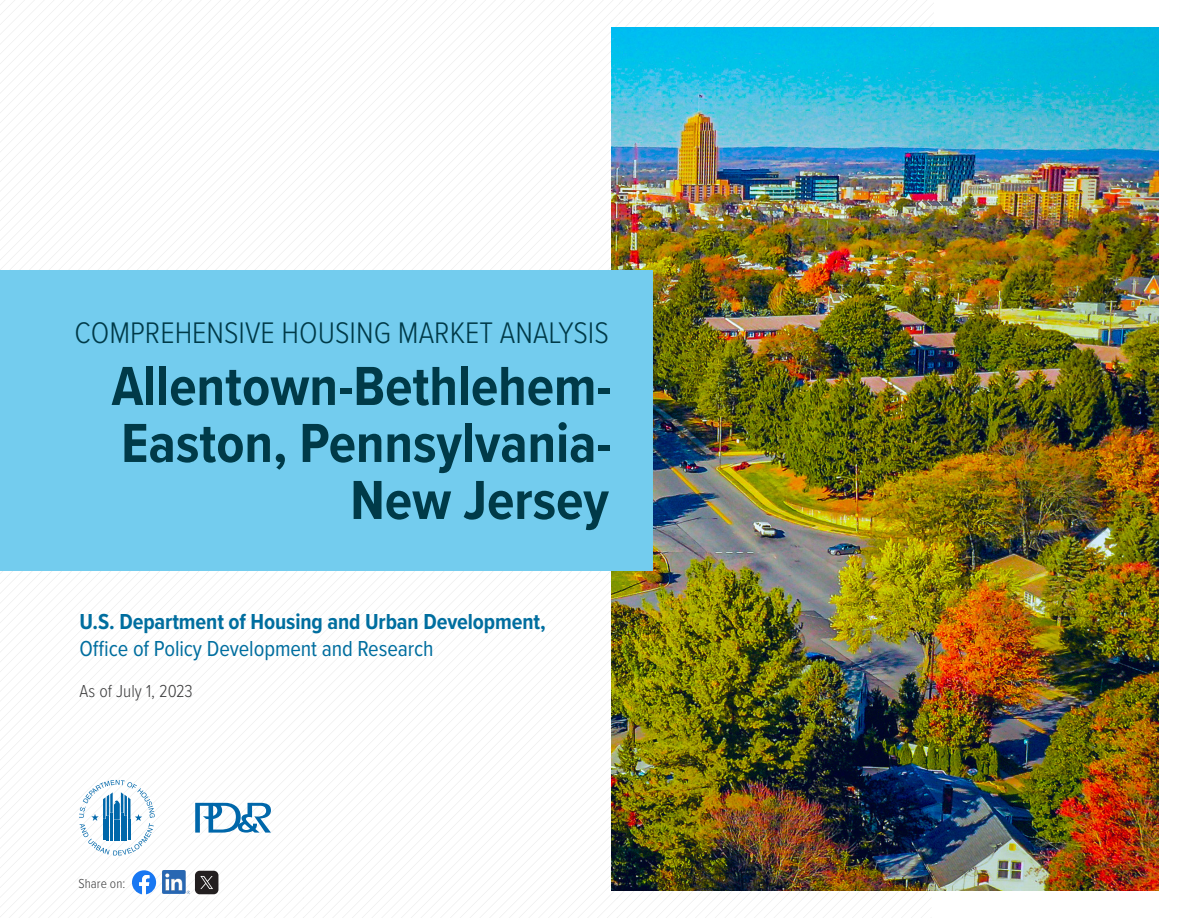
<style>
.page{position:relative;width:1188px;height:918px;background:#fff}
.page>*{position:absolute;margin:0;border:0;box-sizing:border-box;transform-origin:0 0}
.t1{font:700 57px/57px "Proxima Nova Cond";color:#003a48;text-align:right}
.t2{font:300 30.9px "Proxima Nova Cond";color:#003a48}
.t3{font:700 22.5px/27px "Proxima Nova Cond";letter-spacing:-.005em;color:#006e9f}
.t4{font:300 18px "Proxima Nova Cond";letter-spacing:.005em;color:#3e3e3f}
.t5{font:300 13.5px "Proxima Nova Cond";letter-spacing:.005em;color:#3e3e3f}
.s1{font-weight:400}
</style>
<div class="page">
<img style="left:934px;top:27px;width:225px;height:864px">
<img style="left:0;top:0;width:934px;height:918px">
<h1 class="t2" style="left:74px;top:310px;width:536px">COMPREHENSIVE HOUSING MARKET ANALYSIS</h1>
<h1 class="t1" style="left:112px;top:356px;width:502px">Allentown-Bethlehem-<br>Easton, Pennsylvania-<br>New Jersey</h1>
<p class="t3" style="left:80px;top:607px;width:468px">U.S. Department of Housing and Urban Development,<br><span class="s1">Office of Policy Development and Research</span></p>
<p class="t4" style="left:80px;top:678px;width:115px">As of July 1, 2023</p>
<p class="t5" style="left:79px;top:873px;width:48px">Share on:</p>
</div>
